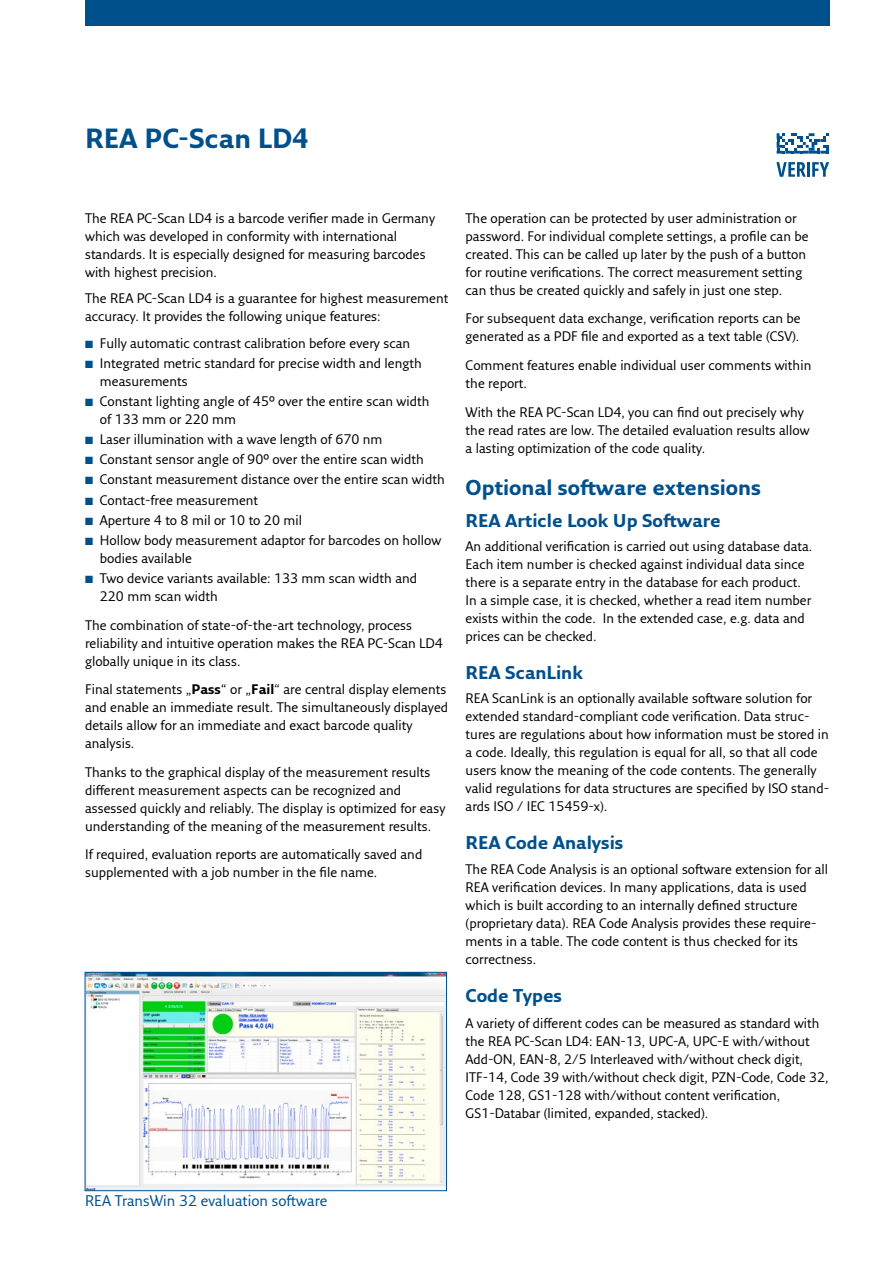
<style>
.page{position:relative;width:893px;height:1263px;background:#fff}
.page>*{position:absolute;margin:0;border:0;box-sizing:border-box;transform-origin:0 0}
.t1{font:700 27px "Fresco Sans Pro";color:#00508c}
.t2{font:700 21px "Fresco Sans Pro";color:#00508c}
.t3{font:700 18px "Fresco Sans Pro";color:#00508c}
.t4{font:15px "Fresco Sans Pro";color:#00508c}
.t5{font:13.5px/18px "Fresco Sans Pro";color:#000}
.s1{color:#00508c}
.s2{font-weight:700}
</style>
<div class="page">
<div style="left:85px;top:0;width:744px;height:26px;background:#00508c"></div>
<img style="left:87px;top:974px;width:358px;height:215px">
<div style="left:85px;top:972px;width:362px;height:219px;border:1px solid #00508c"></div>
<svg style="left:776px;top:162px;width:30px;height:15px"></svg>
<hr style="left:807px;top:162px;width:3px;height:15px;background:#00508c">
<svg style="left:812px;top:162px;width:17px;height:15px"></svg>
<svg style="left:777px;top:133px;width:52px;height:21px"></svg>
<h1 class="t1" style="left:85px;top:121px;width:225px">REA PC-Scan LD4</h1>
<p class="t5" style="left:85px;top:209px;width:352px">The REA PC-Scan LD4 is a barcode verifier made in Germany which was developed in conformity with international standards. It is especially designed for measuring barcodes with highest precision.</p>
<p class="t5" style="left:85px;top:289px;width:365px">The REA PC-Scan LD4 is a guarantee for highest measurement accuracy. It provides the following unique features:</p>
<p class="t5" style="left:85px;top:334px;width:327px"><span class="s1">■</span> Fully automatic contrast calibration before every scan</p>
<p class="t5" style="left:100px;top:354px;width:323px;text-indent:-15px"><span class="s1">■</span> Integrated metric standard for precise width and length measurements</p>
<p class="t5" style="left:100px;top:392px;width:331px;text-indent:-15px"><span class="s1">■</span> Constant lighting angle of 45° over the entire scan width of 133 mm or 220 mm</p>
<p class="t5" style="left:85px;top:430px;width:299px"><span class="s1">■</span> Laser illumination with a wave length of 670 nm</p>
<p class="t5" style="left:85px;top:450px;width:340px"><span class="s1">■</span> Constant sensor angle of 90° over the entire scan width</p>
<p class="t5" style="left:85px;top:470px;width:361px"><span class="s1">■</span> Constant measurement distance over the entire scan width</p>
<p class="t5" style="left:85px;top:490px;width:175px"><span class="s1">■</span> Contact-free measurement</p>
<p class="t5" style="left:85px;top:510px;width:218px"><span class="s1">■</span> Aperture 4 to 8 mil or 10 to 20 mil</p>
<p class="t5" style="left:100px;top:531px;width:343px;text-indent:-15px"><span class="s1">■</span> Hollow body measurement adaptor for barcodes on hollow bodies available</p>
<p class="t5" style="left:100px;top:569px;width:319px;text-indent:-15px"><span class="s1">■</span> Two device variants available: 133 mm scan width and<br>220 mm scan width</p>
<p class="t5" style="left:85px;top:615px;width:359px">The combination of state-of-the-art technology, process reliability and intuitive operation makes the REA PC-Scan LD4 globally unique in its class.</p>
<p class="t5" style="left:85px;top:680px;width:365px">Final statements „<span class="s2">Pass</span>“ or „<span class="s2">Fail</span>“ are central display elements and enable an immediate result. The simultaneously displayed details allow for an immediate and exact barcode quality analysis.</p>
<p class="t5" style="left:85px;top:763px;width:362px">Thanks to the graphical display of the measurement results different measurement aspects can be recognized and assessed quickly and reliably. The display is optimized for easy understanding of the meaning of the measurement results.</p>
<p class="t5" style="left:85px;top:845px;width:339px">If required, evaluation reports are automatically saved and supplemented with a job number in the file name.</p>
<p class="t5" style="left:466px;top:209px;width:345px">The operation can be protected by user administration or password. For individual complete settings, a profile can be created. This can be called up later by the push of a button for routine verifications. The correct measurement setting can thus be created quickly and safely in just one step.</p>
<p class="t5" style="left:466px;top:309px;width:337px">For subsequent data exchange, verification reports can be generated as a PDF file and exported as a text table (CSV).</p>
<p class="t5" style="left:466px;top:356px;width:347px">Comment features enable individual user comments within the report.</p>
<p class="t5" style="left:466px;top:402px;width:346px">With the REA PC-Scan LD4, you can find out precisely why the read rates are low. The detailed evaluation results allow a lasting optimization of the code quality.</p>
<h2 class="t2" style="left:466px;top:474px;width:297px">Optional software extensions</h2>
<h3 class="t3" style="left:466px;top:509px;width:257px">REA Article Look Up Software</h3>
<p class="t5" style="left:466px;top:537px;width:348px">An additional verification is carried out using database data.<br>Each item number is checked against individual data since there is a separate entry in the database for each product.<br>In a simple case, it is checked, whether a read item number exists within the code. In the extended case, e.g. data and prices can be checked.</p>
<h3 class="t3" style="left:466px;top:661px;width:119px">REA ScanLink</h3>
<p class="t5" style="left:466px;top:689px;width:365px">REA ScanLink is an optionally available software solution for extended standard-compliant code verification. Data struc&shy;tures are regulations about how information must be stored in a code. Ideally, this regulation is equal for all, so that all code users know the meaning of the code contents. The generally valid regulations for data structures are specified by ISO stand&shy;ards ISO / IEC 15459-x).</p>
<h3 class="t3" style="left:466px;top:832px;width:159px">REA Code Analysis</h3>
<p class="t5" style="left:466px;top:860px;width:364px">The REA Code Analysis is an optional software extension for all REA verification devices. In many applications, data is used which is built according to an internally defined structure (proprietary data). REA Code Analysis provides these require&shy;ments in a table. The code content is thus checked for its correctness.</p>
<h3 class="t3" style="left:466px;top:984px;width:98px">Code Types</h3>
<p class="t5" style="left:466px;top:1014px;width:364px">A variety of different codes can be measured as standard with the REA PC-Scan LD4: EAN-13, UPC-A, UPC-E with/without Add-ON, EAN-8, 2/5 Interleaved with/without check digit, ITF-14, Code 39 with/without check digit, PZN-Code, Code 32, Code 128, GS1-128 with/without content verification, GS1-Databar (limited, expanded, stacked).</p>
<p class="t4" style="left:85px;top:1192px;width:244px">REA TransWin 32 evaluation software</p>
</div>
